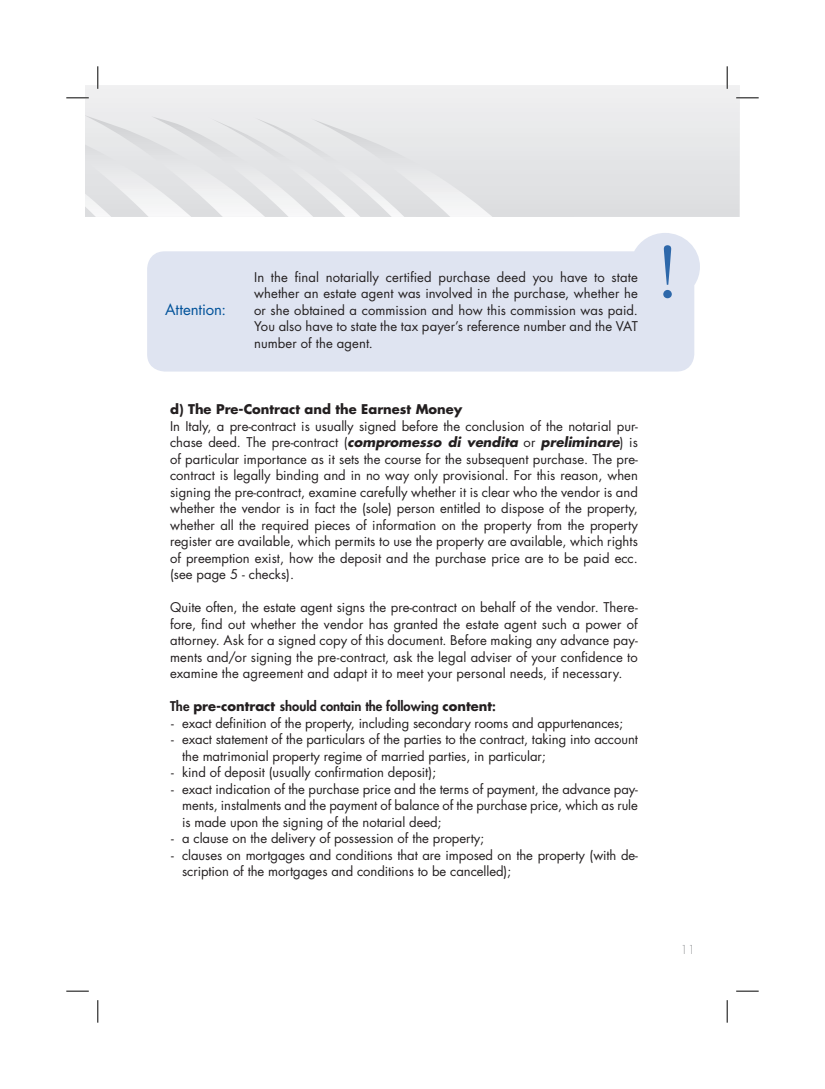
<style>
.page{position:relative;width:825px;height:1089px;background:#fff}
.page>*{position:absolute;margin:0;border:0;box-sizing:border-box;transform-origin:0 0}
.t1{font:15px "Futura";letter-spacing:-.005em;color:#01529a}
.t2{font:13.05px/16.5px "Futura";letter-spacing:-.005em;color:#231f20;text-align:justify}
.t3{font:800 13.05px "Futura";color:#231f20}
.t4{font:700 13.05px "Futura";color:#231f20}
.t5{font:300 12px "Futura";color:#939598}
.s1{font-weight:700;font-style:italic}
.s2{font-weight:700}
</style>
<div class="page">
<svg style="left:147px;top:233px;width:553px;height:138px;background:#e3e7f2"></svg>
<svg style="left:663px;top:245px;width:9px;height:53px"></svg>
<svg style="left:603px;top:85px;width:137px;height:132px"></svg>
<div style="left:603px;top:118px;width:100px;height:99px;background:#e3e4e6"></div>
<hr style="left:736px;top:97px;width:23px;height:2px;background:#fff">
<hr style="left:726px;top:66px;width:2px;height:23px;background:#fff">
<svg style="left:736px;top:98px;width:23px;height:1px"></svg>
<svg style="left:66px;top:990px;width:23px;height:1px"></svg>
<svg style="left:736px;top:990px;width:23px;height:1px"></svg>
<svg style="left:66px;top:66px;width:537px;height:151px"></svg>
<svg style="left:98px;top:1000px;width:1px;height:22px"></svg>
<svg style="left:727px;top:66px;width:1px;height:23px"></svg>
<svg style="left:727px;top:1000px;width:1px;height:22px"></svg>
<p class="t1" style="left:165px;top:303px;width:63px">Attention:</p>
<p class="t2" style="left:254px;top:270px;width:385px">In the final notarially certified purchase deed you have to state whether an estate agent was involved in the purchase, whether he or she obtained a commission and how this commission was paid.<br>You also have to state the tax payer’s reference number and the VAT number of the agent.</p>
<p class="t4" style="left:170px;top:403px;width:294px">d) The Pre-Contract and the Earnest Money</p>
<p class="t2" style="left:170px;top:418px;width:469px">In Italy, a pre-contract is usually signed before the conclusion of the notarial pur&shy;chase deed. The pre-contract (<span class="s1">compromesso di vendita</span> or <span class="s1">preliminare</span>) is of particular importance as it sets the course for the subsequent purchase. The pre&shy;contract is legally binding and in no way only provisional. For this reason, when signing the pre-contract, examine carefully whether it is clear who the vendor is and whether the vendor is in fact the (sole) person entitled to dispose of the property, whether all the required pieces of information on the property from the property register are available, which permits to use the property are available, which rights of preemption exist, how the deposit and the purchase price are to be paid ecc. (see page 5 - checks).</p>
<p class="t2" style="left:170px;top:600px;width:469px">Quite often, the estate agent signs the pre-contract on behalf of the vendor. There&shy;fore, find out whether the vendor has granted the estate agent such a power of attorney. Ask for a signed copy of this document. Before making any advance pay&shy;ments and/or signing the pre-contract, ask the legal adviser of your confidence to examine the agreement and adapt it to meet your personal needs, if necessary.</p>
<p class="t3" style="left:170px;top:700px;width:327px">The <span class="s2">pre-contract</span> should contain the following <span class="s2">content</span>:</p>
<p class="t2" style="left:171px;top:715px;width:454px">- exact definition of the property, including secondary rooms and appurtenances;</p>
<p class="t2" style="left:182px;top:732px;width:457px;text-indent:-11px">- exact statement of the particulars of the parties to the contract, taking into account the matrimonial property regime of married parties, in particular;</p>
<p class="t2" style="left:171px;top:765px;width:266px">- kind of deposit (usually confirmation deposit);</p>
<p class="t2" style="left:182px;top:781px;width:457px;text-indent:-11px">- exact indication of the purchase price and the terms of payment, the advance pay&shy;ments, instalments and the payment of balance of the purchase price, which as rule is made upon the signing of the notarial deed;</p>
<p class="t2" style="left:171px;top:831px;width:315px">- a clause on the delivery of possession of the property;</p>
<p class="t2" style="left:182px;top:847px;width:457px;text-indent:-11px">- clauses on mortgages and conditions that are imposed on the property (with de&shy;scription of the mortgages and conditions to be cancelled);</p>
<p class="t5" style="left:680px;top:944px;width:16px">11</p>
</div>
